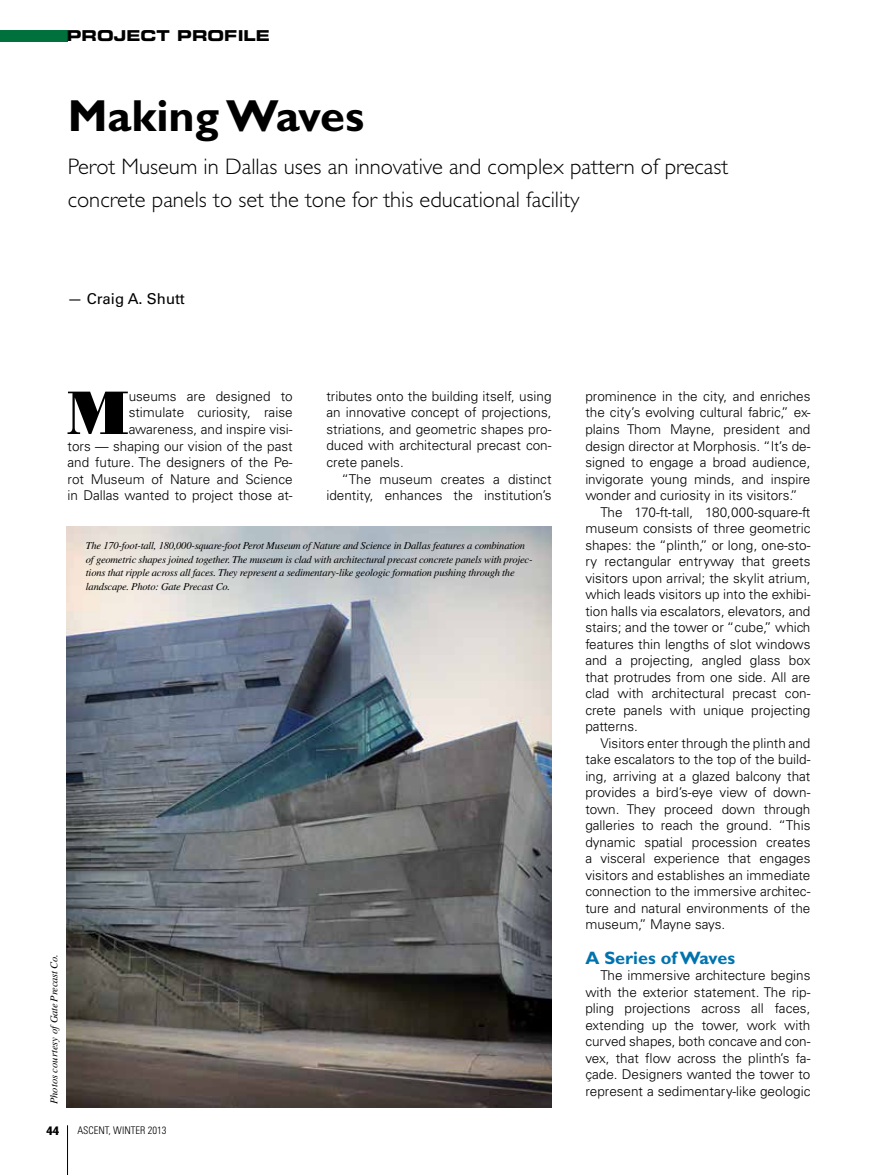
<style>
.page{position:relative;width:878px;height:1175px;background:#fff}
.page>*{position:absolute;margin:0;border:0;box-sizing:border-box;transform-origin:0 0}
.t1{font:61.05px "Bodoni Std Poster";color:#000}
.t2{font:700 45px "Gill Sans Std";color:#000}
.t3{font:300 22.5px/33px "Gill Sans Std";color:#000}
.t4{font:700 18px "Gill Sans Std";color:#0073ae}
.t5{font:15px "Eurostile LT Std Bold Ex 2";color:#000}
.t6{font:15px "Univers LT Std";color:#000}
.t7{font:300 13.5px/16.5px "Univers LT Std";color:#000;text-align:justify}
.t8{font:condensed 12px "Franklin Gothic Std";color:#000}
.t9{font:italic 10.5px/13.5px "Times LT Std";letter-spacing:-.02em;color:#000}
.t10{font:italic 10.5px "Times LT Std";color:#000}
.t11{font:300 condensed 10.5px "Univers LT Std";color:#000}
</style>
<div class="page">
<div style="left:0;top:30px;width:68px;height:11px;background:#00703c"></div>
<hr style="left:67px;top:1125px;width:1px;height:49px;background:#000">
<img style="left:67px;top:527px;width:484px;height:580px">
<p class="t5" style="left:67px;top:25px;width:205px">PROJECT PROFILE</p>
<h2 class="t2" style="left:68px;top:89px;width:298px">Making Waves</h2>
<h3 class="t3" style="left:68px;top:150px;width:662px">Perot Museum in Dallas uses an innovative and complex pattern of precast concrete panels to set the tone for this educational facility</h3>
<p class="t6" style="left:68px;top:290px;width:119px">— Craig A. Shutt</p>
<p class="t7" style="left:68px;top:388px;width:227px;text-align:right">useums are designed to<br>stimulate curiosity, raise awareness, and inspire visi-<br>tors — shaping our vision of the past and future. The designers of the Pe&shy;rot Museum of Nature and Science in Dallas wanted to project those at-</p>
<p class="t7" style="left:326px;top:388px;width:227px">tributes onto the building itself, using an innovative concept of projections, striations, and geometric shapes pro&shy;duced with architectural precast con&shy;crete panels.</p>
<h1 class="t1" style="left:68px;top:375px;width:63px">M</h1>
<p class="t7" style="left:326px;top:470px;width:226px;text-align:right">“The museum creates a distinct identity, enhances the institution’s</p>
<p class="t9" style="left:86px;top:539px;width:448px">The 170-foot-tall, 180,000-square-foot Perot Museum of Nature and Science in Dallas features a combination of geometric shapes joined together. The museum is clad with architectural precast concrete panels with projec&shy;tions that ripple across all faces. They represent a sedimentary-like geologic formation pushing through the landscape. Photo: Gate Precast Co.</p>
<p class="t10" style="left:48px;top:1104px;width:151px;rotate:-90deg">Photos courtesy ofGate Precast Co.</p>
<p class="t8" style="left:46px;top:1123px;width:14px">44</p>
<p class="t11" style="left:77px;top:1123px;width:90px">ASCENT, WINTER 2013</p>
<p class="t7" style="left:585px;top:388px;width:227px">prominence in the city, and enriches</p>
<p class="t7" style="left:585px;top:404px;width:227px">the city’s evolving cultural fabric,” ex-</p>
<p class="t7" style="left:585px;top:421px;width:227px">plains Thom Mayne, president and</p>
<p class="t7" style="left:585px;top:437px;width:227px">design director at Morphosis. “It’s de-</p>
<p class="t7" style="left:585px;top:454px;width:226px">signed to engage a broad audience,</p>
<p class="t7" style="left:585px;top:470px;width:227px">invigorate young minds, and inspire</p>
<p class="t7" style="left:585px;top:487px;width:214px">wonder and curiosity in its visitors.”</p>
<p class="t7" style="left:600px;top:503px;width:211px">The 170-ft-tall, 180,000-square-ft</p>
<p class="t7" style="left:585px;top:520px;width:226px">museum consists of three geometric</p>
<p class="t7" style="left:585px;top:536px;width:226px">shapes: the “plinth,” or long, one-sto-</p>
<p class="t7" style="left:585px;top:553px;width:226px">ry rectangular entryway that greets</p>
<p class="t7" style="left:585px;top:569px;width:226px">visitors upon arrival; the skylit atrium,</p>
<p class="t7" style="left:585px;top:586px;width:227px">which leads visitors up into the exhibi-</p>
<p class="t7" style="left:585px;top:602px;width:227px">tion halls via escalators, elevators, and</p>
<p class="t7" style="left:585px;top:619px;width:227px">stairs; and the tower or “cube,” which</p>
<p class="t7" style="left:585px;top:635px;width:227px">features thin lengths of slot windows</p>
<p class="t7" style="left:585px;top:652px;width:226px">and a projecting, angled glass box</p>
<p class="t7" style="left:585px;top:668px;width:227px">that protrudes from one side. All are</p>
<p class="t7" style="left:585px;top:685px;width:227px">clad with architectural precast con-</p>
<p class="t7" style="left:585px;top:701px;width:227px">crete panels with unique projecting</p>
<p class="t7" style="left:585px;top:718px;width:54px">patterns.</p>
<p class="t7" style="left:600px;top:734px;width:211px">Visitors enter through the plinth and</p>
<p class="t7" style="left:585px;top:751px;width:227px">take escalators to the top of the build-</p>
<p class="t7" style="left:585px;top:767px;width:227px">ing, arriving at a glazed balcony that</p>
<p class="t7" style="left:585px;top:784px;width:227px">provides a bird’s-eye view of down-</p>
<p class="t7" style="left:585px;top:800px;width:227px">town. They proceed down through</p>
<p class="t7" style="left:585px;top:817px;width:227px">galleries to reach the ground. “This</p>
<p class="t7" style="left:585px;top:833px;width:227px">dynamic spatial procession creates</p>
<p class="t7" style="left:585px;top:850px;width:226px">a visceral experience that engages</p>
<p class="t7" style="left:585px;top:866px;width:226px">visitors and establishes an immediate</p>
<p class="t7" style="left:585px;top:883px;width:227px">connection to the immersive architec-</p>
<p class="t7" style="left:585px;top:899px;width:227px">ture and natural environments of the</p>
<p class="t7" style="left:585px;top:916px;width:141px">museum,” Mayne says.</p>
<h3 class="t4" style="left:585px;top:947px;width:151px">A Series of Waves</h3>
<p class="t7" style="left:585px;top:967px;width:227px;text-indent:15px">The immersive architecture begins with the exterior statement. The rip&shy;pling projections across all faces, extending up the tower, work with curved shapes, both concave and con&shy;vex, that flow across the plinth’s fa&shy;çade. Designers wanted the tower to represent a sedimentary-like geologic</p>
</div>
